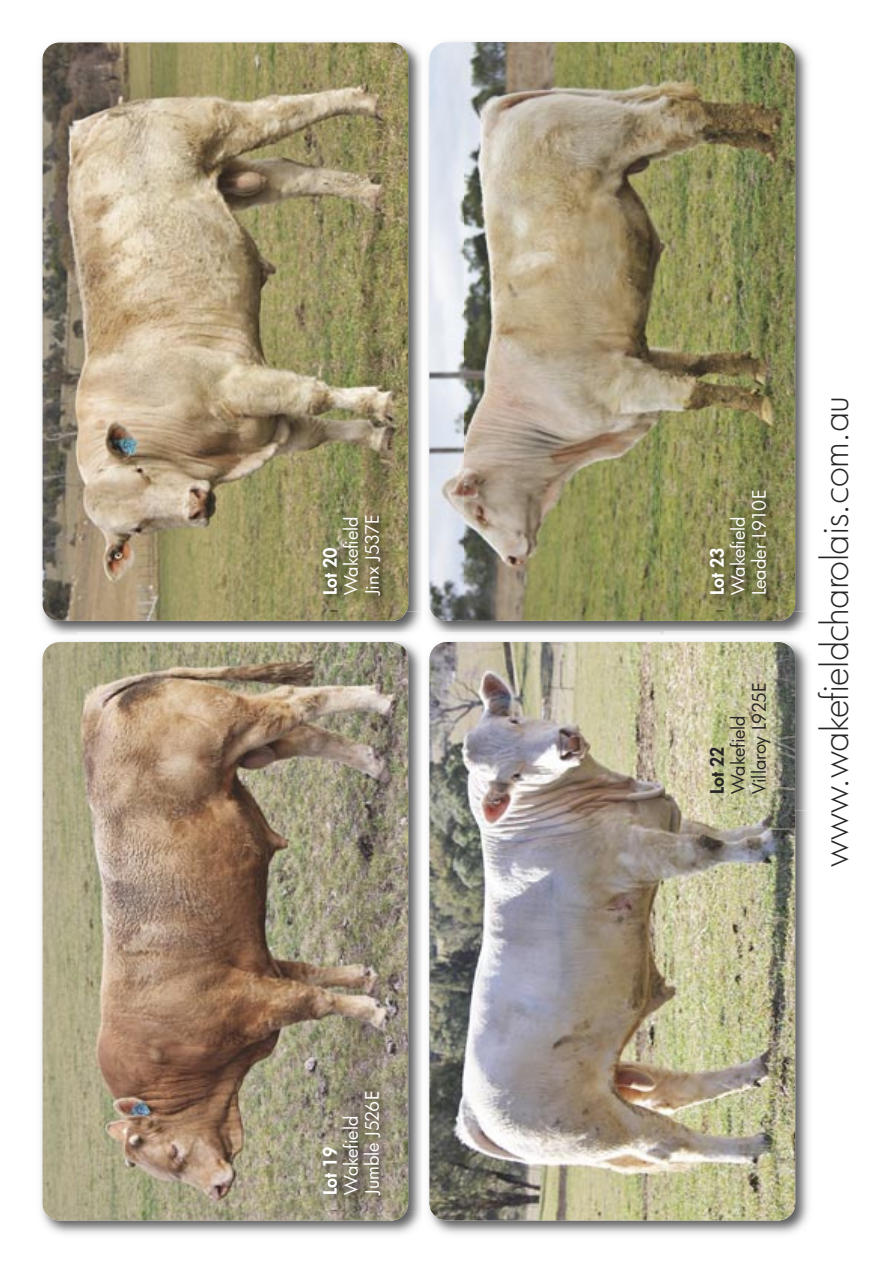
<style>
.page{position:relative;width:893px;height:1263px;background:#fff}
.page>*{position:absolute;margin:0;border:0;box-sizing:border-box;transform-origin:0 0}
.t1{font:300 36px "Futura";letter-spacing:-.015em;color:#272526}
.t2{font:18px/21px "Futura";letter-spacing:-.005em;color:#fff}
.t3{font:18px/21px "Futura";letter-spacing:-.01em;color:#272526}
.t4{font:800 18px "Futura";color:#fff}
.t5{font:800 18px "Futura";color:#272526}
</style>
<div class="page">
<img style="left:428px;top:611px;width:381px;height:24px">
<img style="left:40px;top:41px;width:382px;height:594px">
<img style="left:43px;top:43px;width:365px;height:578px;border-radius:17px">
<img style="left:40px;top:641px;width:769px;height:593px">
<img style="left:43px;top:642px;width:365px;height:578px;border-radius:17px">
<img style="left:429px;top:642px;width:366px;height:578px;border-radius:17px">
<img style="left:78px;top:41px;width:731px;height:570px">
<img style="left:660px;top:43px;width:135px;height:568px">
<img style="left:429px;top:43px;width:36px;height:568px">
<img style="left:78px;top:43px;width:330px;height:568px">
<img style="left:427px;top:632px;width:233px;height:579px">
<img style="left:78px;top:632px;width:345px;height:579px">
<img style="left:78px;top:642px;width:330px;height:569px">
<img style="left:429px;top:642px;width:231px;height:569px">
<img style="left:665px;top:632px;width:144px;height:178px">
<img style="left:665px;top:642px;width:130px;height:168px">
<p class="t2" style="left:342px;top:595px;width:82px;rotate:-90deg">Wakefield<br>Jinx J537E</p>
<p class="t4" style="left:322px;top:595px;width:49px;rotate:-90deg">Lot 20</p>
<p class="t2" style="left:342px;top:1195px;width:106px;rotate:-90deg">Wakefield<br>Jumble J526E</p>
<p class="t4" style="left:322px;top:1195px;width:49px;rotate:-90deg">Lot 19</p>
<p class="t2" style="left:729px;top:595px;width:107px;rotate:-90deg">Wakefield<br>Leader L910E</p>
<p class="t4" style="left:709px;top:595px;width:49px;rotate:-90deg">Lot 23</p>
<p class="t3" style="left:729px;top:794px;width:113px;rotate:-90deg">Wakefield<br>Villaroy L925E</p>
<p class="t5" style="left:709px;top:794px;width:49px;rotate:-90deg">Lot 22</p>
<h1 class="t1" style="left:818px;top:867px;width:473px;rotate:-90deg">www.wakefieldcharolais.com.au</h1>
</div>
